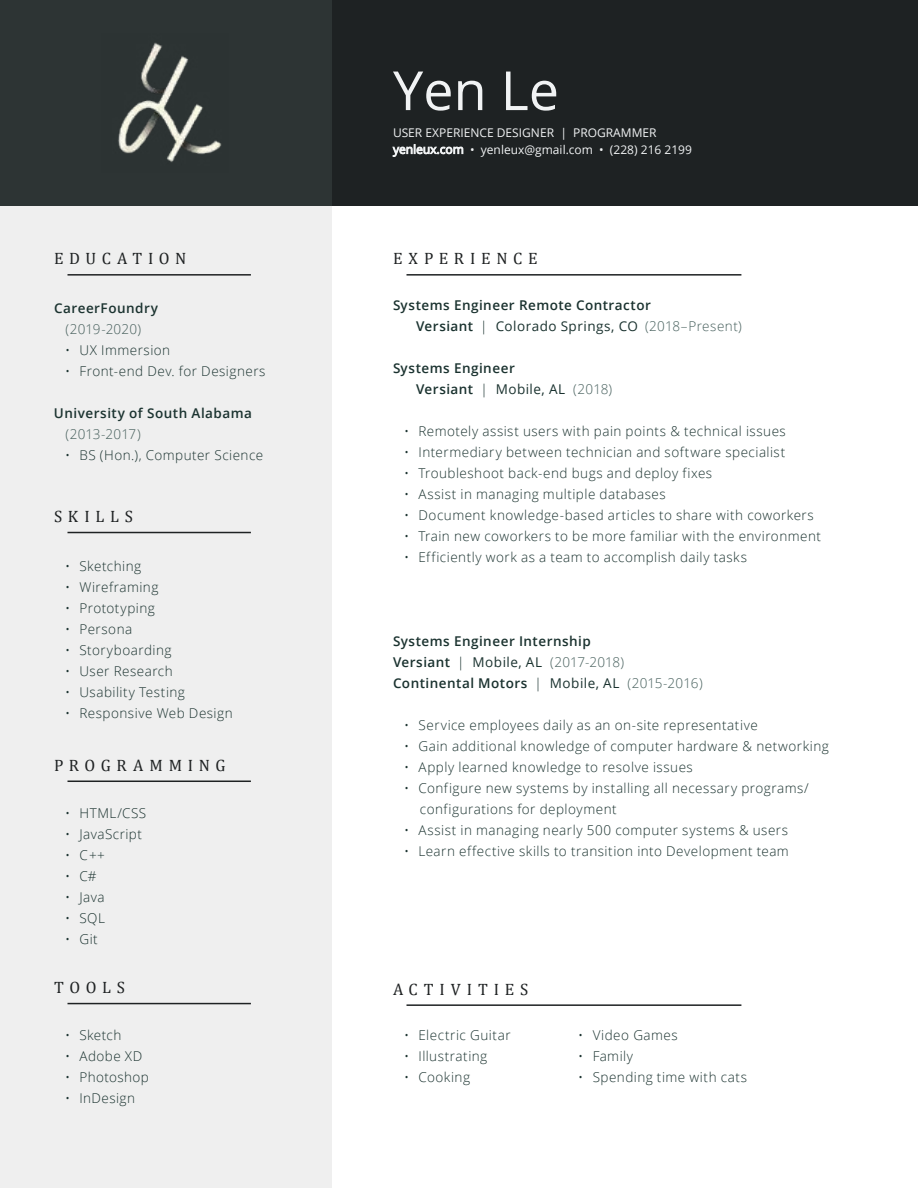
<style>
.page{position:relative;width:918px;height:1188px;background:#fff}
.page>*{position:absolute;margin:0;border:0;box-sizing:border-box;transform-origin:0 0}
.t1{font:54px "Open Sans";color:#f1f3f4}
.t2{font:16.5px "Cambria";letter-spacing:.345em;color:#1f2223}
.t3{font:300 13.5px/21px "Open Sans";letter-spacing:.035em;color:#1a322f}
.t4{font:600 13.5px/21px "Open Sans";letter-spacing:.035em;color:#1a322f}
.t5{font:300 13.5px "Open Sans";letter-spacing:.035em;color:#1b3330}
.t6{font:600 13.5px "Open Sans";letter-spacing:.035em;color:#1b3330}
.t7{font:300 13.5px "Open Sans";letter-spacing:.015em;color:#455e5b}
.t8{font:12px/16.5px "Open Sans";color:#f1f3f4}
.s1{font-weight:300}
.s2{font-weight:400}
.s3{font-weight:300;color:#465f5c}
</style>
<div class="page">
<div style="left:0;top:0;width:918px;height:206px;background:#1e2223"></div>
<div style="left:0;top:206px;width:332px;height:982px;background:#efefef"></div>
<div style="left:0;top:0;width:332px;height:206px;background:#2d3434"></div>
<img style="left:118px;top:42px;width:104px;height:120px">
<hr style="left:68px;top:532px;width:183px;height:1px;background:#1f2223">
<hr style="left:68px;top:274px;width:183px;height:2px;background:#1f2223">
<hr style="left:406px;top:274px;width:335px;height:2px;background:#1f2223">
<hr style="left:68px;top:781px;width:183px;height:1px;background:#1f2223">
<hr style="left:68px;top:1003px;width:183px;height:1px;background:#1f2223">
<hr style="left:406px;top:1004px;width:335px;height:2px;background:#1f2223">
<p class="t2" style="left:54px;top:249px;width:134px">EDUCATION</p>
<p class="t6" style="left:54px;top:299px;width:106px">CareerFoundry</p>
<p class="t7" style="left:66px;top:320px;width:77px">(2019-2020)</p>
<p class="t5" style="left:65px;top:341px;width:107px">• UX Immersion</p>
<p class="t5" style="left:65px;top:362px;width:202px">• Front-end Dev. for Designers</p>
<p class="t6" style="left:54px;top:404px;width:199px">University of South Alabama</p>
<p class="t7" style="left:66px;top:425px;width:77px">(2013-2017)</p>
<p class="t5" style="left:65px;top:446px;width:200px">• BS (Hon.), Computer Science</p>
<p class="t2" style="left:54px;top:507px;width:81px">SKILLS</p>
<p class="t3" style="left:65px;top:555px;width:78px">• Sketching</p>
<p class="t3" style="left:65px;top:576px;width:95px">• Wireframing</p>
<p class="t3" style="left:65px;top:597px;width:91px">• Prototyping</p>
<p class="t3" style="left:65px;top:618px;width:69px">• Persona</p>
<p class="t3" style="left:65px;top:639px;width:108px">• Storyboarding</p>
<p class="t3" style="left:65px;top:660px;width:109px">• User Research</p>
<p class="t3" style="left:65px;top:681px;width:121px">• Usability Testing</p>
<p class="t3" style="left:65px;top:702px;width:169px">• Responsive Web Design</p>
<p class="t2" style="left:54px;top:755px;width:173px">PROGRAMMING</p>
<p class="t3" style="left:65px;top:802px;width:83px">• HTML/CSS</p>
<p class="t3" style="left:65px;top:823px;width:78px">• JavaScript</p>
<p class="t3" style="left:65px;top:844px;width:41px">• C ++</p>
<p class="t3" style="left:65px;top:865px;width:33px">• C#</p>
<p class="t3" style="left:65px;top:886px;width:41px">• Java</p>
<p class="t3" style="left:65px;top:907px;width:41px">• SQL</p>
<p class="t3" style="left:65px;top:928px;width:34px">• Git</p>
<p class="t2" style="left:54px;top:978px;width:73px">TOOLS</p>
<p class="t3" style="left:65px;top:1024px;width:58px">• Sketch</p>
<p class="t3" style="left:65px;top:1045px;width:79px">• Adobe XD</p>
<p class="t3" style="left:65px;top:1066px;width:85px">• Photoshop</p>
<p class="t3" style="left:65px;top:1087px;width:71px">• InDesign</p>
<h1 class="t1" style="left:393px;top:54px;width:168px">Yen Le</h1>
<p class="t8" style="left:393px;top:124px;width:300px">USER EXPERIENCE DESIGNER | PROGRAMMER yenleux.com • yenleux@gmail.com • (228) 216 2199</p>
<p class="t2" style="left:393px;top:249px;width:146px">EXPERIENCE</p>
<p class="t4" style="left:416px;top:294px;width:327px;text-indent:-23px">Systems Engineer Remote Contractor<br>Versiant <span class="s1">|</span> <span class="s2">Colorado Springs, CO</span> <span class="s3">(2018–Present)</span></p>
<p class="t4" style="left:416px;top:357px;width:198px;text-indent:-23px">Systems Engineer<br>Versiant <span class="s1">|</span> <span class="s2">Mobile, AL</span> <span class="s3">(2018)</span></p>
<p class="t3" style="left:404px;top:420px;width:383px">• Remotely assist users with pain points &amp; technical issues</p>
<p class="t3" style="left:404px;top:441px;width:383px">• Intermediary between technician and software specialist</p>
<p class="t3" style="left:404px;top:462px;width:310px">• Troubleshoot back-end bugs and deploy fixes</p>
<p class="t3" style="left:404px;top:483px;width:263px">• Assist in managing multiple databases</p>
<p class="t3" style="left:404px;top:504px;width:411px">• Document knowledge-based articles to share with coworkers</p>
<p class="t3" style="left:404px;top:525px;width:418px">• Train new coworkers to be more familiar with the environment</p>
<p class="t3" style="left:404px;top:546px;width:345px">• Efficiently work as a team to accomplish daily tasks</p>
<p class="t4" style="left:393px;top:630px;width:311px">Systems Engineer Internship<br>Versiant <span class="s1">|</span> <span class="s2">Mobile, AL</span> <span class="s3">(2017-2018)<br></span>Continental Motors <span class="s1">|</span> <span class="s2">Mobile, AL</span> <span class="s3">(2015-2016)</span></p>
<p class="t3" style="left:404px;top:714px;width:355px">• Service employees daily as an on-site representative</p>
<p class="t3" style="left:404px;top:735px;width:426px">• Gain additional knowledge of computer hardware &amp; networking</p>
<p class="t3" style="left:404px;top:756px;width:290px">• Apply learned knowledge to resolve issues</p>
<p class="t3" style="left:420px;top:777px;width:390px;text-indent:-16px">• Configure new systems by installing all necessary programs/ configurations for deployment</p>
<p class="t3" style="left:404px;top:819px;width:386px">• Assist in managing nearly 500 computer systems &amp; users</p>
<p class="t3" style="left:404px;top:840px;width:386px">• Learn effective skills to transition into Development team</p>
<p class="t2" style="left:393px;top:979px;width:137px">ACTIVITIES</p>
<p class="t3" style="left:404px;top:1025px;width:108px">• Electric Guitar</p>
<p class="t3" style="left:404px;top:1046px;width:85px">• Illustrating</p>
<p class="t3" style="left:404px;top:1067px;width:68px">• Cooking</p>
<p class="t3" style="left:578px;top:1025px;width:101px">• Video Games</p>
<p class="t3" style="left:578px;top:1046px;width:56px">• Family</p>
<p class="t3" style="left:578px;top:1067px;width:170px">• Spending time with cats</p>
</div>
